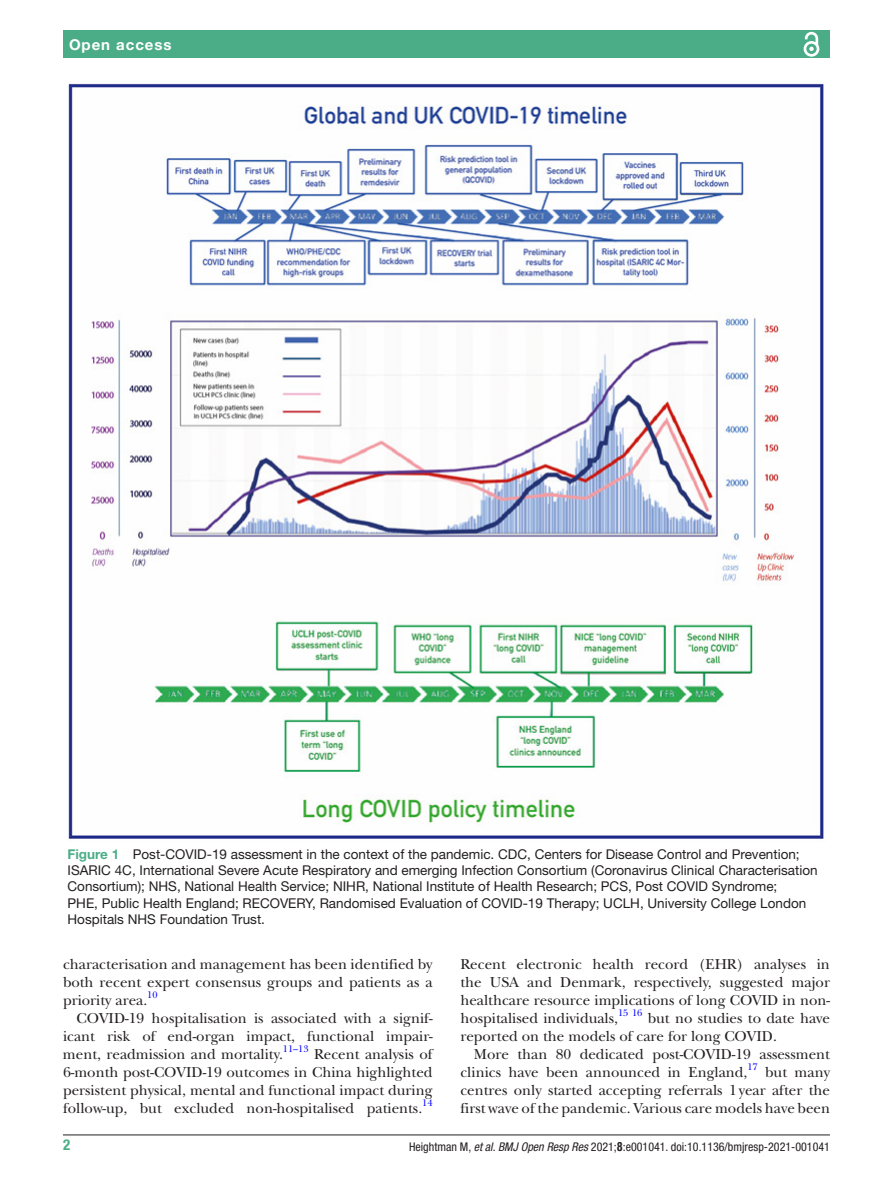
<style>
.page{position:relative;width:893px;height:1191px;background:#fff}
.page>*{position:absolute;margin:0;border:0;box-sizing:border-box;transform-origin:0 0}
.t1{font:15px/18px "New Baskerville";color:#231f20;text-align:justify}
.t2{font:700 15px "Helvetica Neue LT Std";letter-spacing:.065em;color:#fff}
.t3{font:700 condensed 15px "Helvetica Neue LT Std";color:#4bad87}
.t4{font:13.5px/16.2px "Helvetica Neue LT Std";color:#231f20}
.t5{font:condensed 12px "Helvetica Neue LT Std";color:#231f20}
.t6{font:9.9px "New Baskerville";color:#00f}
.s1{font-weight:700;color:#4bad87}
.s2{font-style:italic}
.s3{font-family:"Helvetica";font-weight:700}
</style>
<div class="page">
<hr style="left:63px;top:1134px;width:767px;height:1px;background:#231f20">
<div style="left:63px;top:31px;width:767px;height:27px;background:#4bad87"></div>
<svg style="left:803px;top:31px;width:17px;height:26px"></svg>
<img style="left:68px;top:81px;width:757px;height:759px">
<p class="t2" style="left:69px;top:35px;width:104px">Open access</p>
<p class="t4" style="left:68px;top:846px;width:752px"><span class="s1">Figure 1</span> Post-COVID-19 assessment in the context of the pandemic. CDC, Centers for Disease Control and Prevention; ISARIC 4C, International Severe Acute Respiratory and emerging Infection Consortium (Coronavirus Clinical Characterisation Consortium); NHS, National Health Service; NIHR, National Institute of Health Research; PCS, Post COVID Syndrome;<br>PHE, Public Health England; RECOVERY, Randomised Evaluation of COVID-19 Therapy; UCLH, University College London Hospitals NHS Foundation Trust.</p>
<p class="t1" style="left:63px;top:955px;width:371px">characterisation and management has been identified by both recent expert consensus groups and patients as a priority area.</p>
<p class="t6" style="left:147px;top:989px;width:12px">10</p>
<p class="t1" style="left:63px;top:1009px;width:371px;text-indent:14px">COVID-19 hospitalisation is associated with a signif&shy;icant risk of end-organ impact, functional impair&shy;ment, readmission and mortality.</p>
<p class="t6" style="left:283px;top:1043px;width:27px">11–13</p>
<p class="t1" style="left:63px;top:1045px;width:371px;text-indent:251px">Recent analysis of 6-month post-COVID-19 outcomes in China highlighted persistent physical, mental and functional impact during follow-up, but excluded non-hospitalised patients.</p>
<p class="t6" style="left:422px;top:1097px;width:12px">14</p>
<p class="t1" style="left:460px;top:955px;width:371px">Recent electronic health record (EHR) analyses in the USA and Denmark, respectively, suggested major healthcare resource implications of long COVID in non&shy;hospitalised individuals,<sup>15</sup> <sup>16</sup> but no studies to date have reported on the models of care for long COVID.</p>
<p class="t1" style="left:460px;top:1045px;width:371px;text-indent:14px">More than 80 dedicated post-COVID-19 assessment clinics have been announced in England,</p>
<p class="t6" style="left:747px;top:1061px;width:12px">17</p>
<p class="t1" style="left:460px;top:1063px;width:371px;text-indent:305px">but many centres only started accepting referrals 1year after the first wave of the pandemic. Various care models have been</p>
<p class="t3" style="left:63px;top:1135px;width:9px">2</p>
<p class="t5" style="left:409px;top:1139px;width:422px">Heightman M, <span class="s2">et al</span>. <span class="s2">BMJ Open Resp Res</span> 2021;<span class="s3">8</span>:e001041. doi:10.1136/bmjresp-2021-001041</p>
</div>
